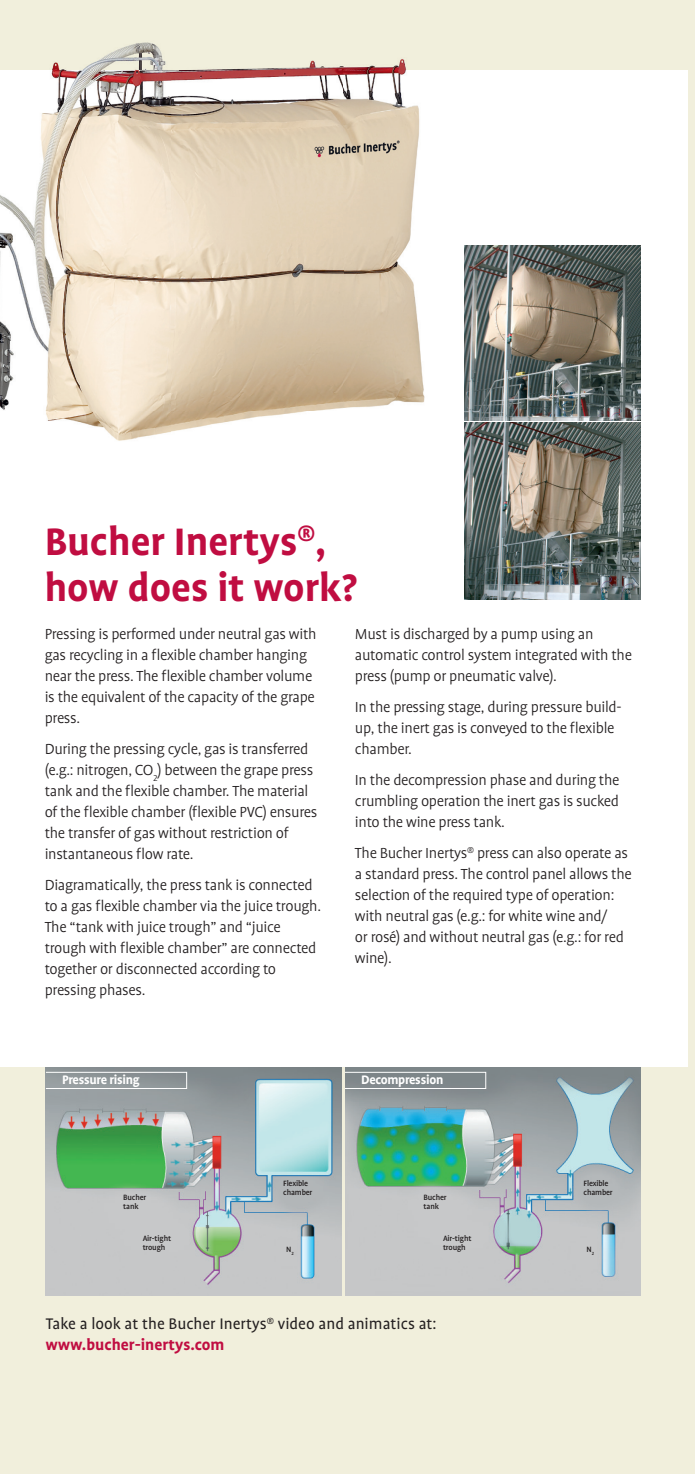
<style>
.page{position:relative;width:695px;height:1474px;background:#fff}
.page>*{position:absolute;margin:0;border:0;box-sizing:border-box;transform-origin:0 0}
.t1{font:700 43.75px/45.5px "Bucher Profile";color:#c00d41}
.t2{font:17.5px/21px "Bucher Profile";color:#231f20}
.t3{font:300 16.62px/21px "Bucher Profile";letter-spacing:-.02em;color:#231f20}
.t4{font:700 14px "Bucher Profile";letter-spacing:-.02em;color:#fff}
.t5{font:500 8.75px/8.8px "Bucher Profile";letter-spacing:-.02em;color:#231f20}
.s1{font-weight:700;color:#c00d41}
</style>
<div class="page">
<div style="left:688px;top:69px;width:6px;height:1404px;background:#f1efdc"></div>
<hr style="left:694px;top:550px;width:1px;height:923px;background:#c00d41">
<div style="left:0;top:0;width:694px;height:69px;background:#f1efdc"></div>
<div style="left:0;top:1067px;width:694px;height:406px;background:#f1efdc"></div>
<img style="left:345px;top:1067px;width:295px;height:227px">
<img style="left:46px;top:1067px;width:295px;height:227px">
<img style="left:464px;top:245px;width:176px;height:175px">
<img style="left:464px;top:423px;width:176px;height:176px">
<img style="left:0;top:42px;width:458px;height:399px">
<div style="left:45px;top:1071px;width:142px;height:17px;border:1px solid #fff"></div>
<div style="left:344px;top:1071px;width:142px;height:17px;border:1px solid #fff"></div>
<h1 class="t1" style="left:45px;top:519px;width:314px">Bucher Inertys<sup>®</sup>, how does it work?</h1>
<p class="t3" style="left:45px;top:623px;width:273px">Pressing is performed under neutral gas with gas recycling in a flexible chamber hanging near the press. The flexible chamber volume is the equivalent of the capacity of the grape press.</p>
<p class="t3" style="left:45px;top:738px;width:274px">During the pressing cycle, gas is transferred (e.g.: nitrogen, CO<sub>2</sub>) between the grape press tank and the flexible chamber. The material of the flexible chamber (flexible PVC) ensures the transfer of gas without restriction of instantaneous flow rate.</p>
<p class="t3" style="left:45px;top:874px;width:278px">Diagramatically, the press tank is connected to a gas flexible chamber via the juice trough.<br>The “tank with juice trough” and “juice trough with flexible chamber” are connected together or disconnected according to pressing phases.</p>
<p class="t3" style="left:355px;top:623px;width:278px">Must is discharged by a pump using an automatic control system integrated with the press (pump or pneumatic valve).</p>
<p class="t3" style="left:355px;top:696px;width:268px">In the pressing stage, during pressure build&shy;up, the inert gas is conveyed to the flexible chamber.</p>
<p class="t3" style="left:355px;top:769px;width:266px;text-align:justify">In the decompression phase and during the crumbling operation the inert gas is sucked into the wine press tank.</p>
<p class="t3" style="left:355px;top:842px;width:278px">The Bucher Inertys<sup>®</sup> press can also operate as a standard press. The control panel allows the selection of the required type of operation: with neutral gas (e.g.: for white wine and/<br>or rosé) and without neutral gas (e.g.: for red wine).</p>
<p class="t4" style="left:62px;top:1072px;width:79px">Pressure rising</p>
<p class="t4" style="left:361px;top:1072px;width:84px">Decompression</p>
<p class="t5" style="left:283px;top:1178px;width:31px">Flexible chamber</p>
<p class="t5" style="left:583px;top:1178px;width:31px">Flexible chamber</p>
<p class="t5" style="left:123px;top:1193px;width:24px">Bucher tank</p>
<p class="t5" style="left:423px;top:1193px;width:24px">Bucher tank</p>
<p class="t5" style="left:143px;top:1234px;width:30px">Air-tight trough</p>
<p class="t5" style="left:443px;top:1234px;width:30px">Air-tight trough</p>
<p class="t5" style="left:286px;top:1245px;width:9px">N<sub>2</sub></p>
<p class="t5" style="left:586px;top:1245px;width:9px">N<sub>2</sub></p>
<p class="t2" style="left:46px;top:1313px;width:392px">Take a look at the Bucher Inertys<sup>®</sup> video and animatics at: <span class="s1">www.bucher-inertys.com</span></p>
</div>
